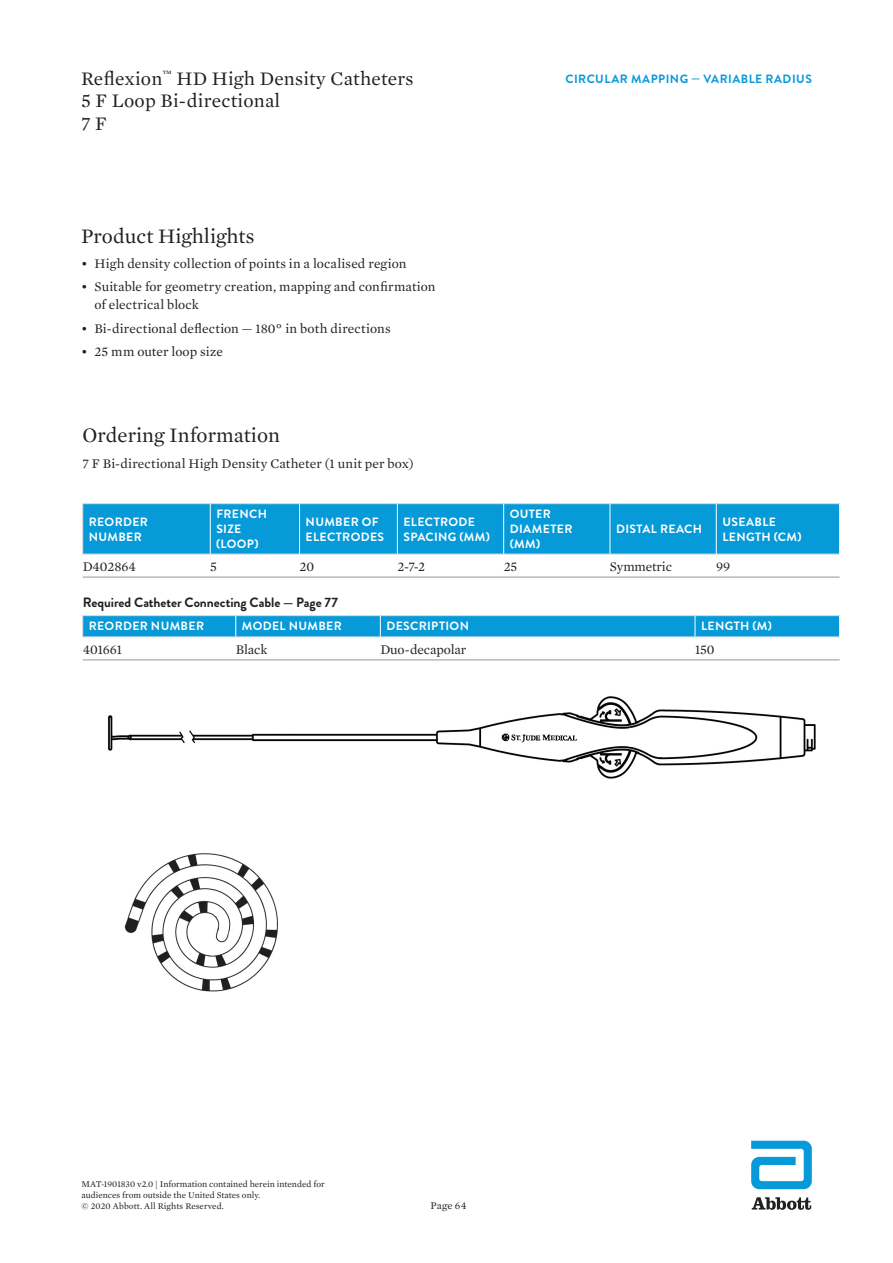
<style>
.page{position:relative;width:893px;height:1263px;background:#fff}
.page>*{position:absolute;margin:0;border:0;box-sizing:border-box;transform-origin:0 0}
.t1{font:21px "Mercury Text G1";color:#231f20}
.t2{font:19.5px/22.5px "Mercury Text G1";letter-spacing:.01em;color:#231f20}
.t3{font:13.5px/18px "Mercury Text G1";color:#231f20}
.t4{font:700 13.5px "Brandon Grotesque";color:#231f20}
.t5{font:700 12px/15px "Brandon Grotesque";letter-spacing:.03em;color:#fff}
.t6{font:700 12px "Brandon Grotesque";letter-spacing:.04em;color:#069ad9}
.t7{font:10.5px "Mercury Text G1";letter-spacing:.025em;color:#231f20}
.t8{font:9px/10.8px "Mercury Text G1";color:#231f20}
</style>
<div class="page">
<svg style="left:751px;top:1141px;width:61px;height:48px"></svg>
<svg style="left:752px;top:1197px;width:59px;height:13px"></svg>
<img style="left:108px;top:696px;width:708px;height:83px">
<img style="left:124px;top:853px;width:154px;height:139px">
<div style="left:83px;top:504px;width:756px;height:50px;background:#069ad9"></div>
<hr style="left:210px;top:504px;width:1px;height:50px;background:#fff">
<hr style="left:299px;top:504px;width:1px;height:50px;background:#fff">
<hr style="left:397px;top:504px;width:1px;height:50px;background:#fff">
<hr style="left:503px;top:504px;width:1px;height:50px;background:#fff">
<hr style="left:610px;top:504px;width:1px;height:50px;background:#fff">
<hr style="left:716px;top:504px;width:1px;height:50px;background:#fff">
<hr style="left:82px;top:503px;width:128px;height:1px;background:#dcdddf">
<hr style="left:82px;top:504px;width:1px;height:50px;background:#dcdddf">
<hr style="left:210px;top:503px;width:90px;height:1px;background:#dcdddf">
<hr style="left:300px;top:503px;width:97px;height:1px;background:#dcdddf">
<hr style="left:397px;top:503px;width:107px;height:1px;background:#dcdddf">
<hr style="left:504px;top:503px;width:106px;height:1px;background:#dcdddf">
<hr style="left:610px;top:503px;width:106px;height:1px;background:#dcdddf">
<hr style="left:716px;top:503px;width:124px;height:1px;background:#dcdddf">
<hr style="left:82px;top:554px;width:128px;height:1px;background:#dcdddf">
<hr style="left:210px;top:554px;width:90px;height:1px;background:#dcdddf">
<hr style="left:300px;top:554px;width:97px;height:1px;background:#dcdddf">
<hr style="left:397px;top:554px;width:107px;height:1px;background:#dcdddf">
<hr style="left:504px;top:554px;width:106px;height:1px;background:#dcdddf">
<hr style="left:610px;top:554px;width:106px;height:1px;background:#dcdddf">
<hr style="left:716px;top:554px;width:124px;height:1px;background:#dcdddf">
<hr style="left:83px;top:577px;width:127px;height:1px;background:#939598">
<hr style="left:210px;top:577px;width:90px;height:1px;background:#939598">
<hr style="left:300px;top:577px;width:97px;height:1px;background:#939598">
<hr style="left:397px;top:577px;width:107px;height:1px;background:#939598">
<hr style="left:504px;top:577px;width:106px;height:1px;background:#939598">
<hr style="left:610px;top:577px;width:106px;height:1px;background:#939598">
<hr style="left:716px;top:577px;width:124px;height:1px;background:#939598">
<hr style="left:83px;top:660px;width:153px;height:1px;background:#939598">
<hr style="left:236px;top:660px;width:144px;height:1px;background:#939598">
<hr style="left:380px;top:660px;width:315px;height:1px;background:#939598">
<hr style="left:695px;top:660px;width:145px;height:1px;background:#939598">
<hr style="left:82px;top:615px;width:154px;height:1px;background:#dcdddf">
<hr style="left:236px;top:615px;width:144px;height:1px;background:#dcdddf">
<hr style="left:380px;top:615px;width:315px;height:1px;background:#dcdddf">
<hr style="left:695px;top:615px;width:145px;height:1px;background:#dcdddf">
<hr style="left:82px;top:637px;width:154px;height:1px;background:#dcdddf">
<hr style="left:236px;top:637px;width:144px;height:1px;background:#dcdddf">
<hr style="left:380px;top:637px;width:315px;height:1px;background:#dcdddf">
<hr style="left:695px;top:637px;width:145px;height:1px;background:#dcdddf">
<svg style="left:82px;top:616px;width:758px;height:21px;background:#0f9dd9"></svg>
<h2 class="t2" style="left:81px;top:66px;width:334px">Reflexion<sup>™</sup> HD High Density Catheters</h2>
<p class="t6" style="left:565px;top:71px;width:248px">CIRCULAR MAPPING — VARIABLE RADIUS</p>
<h2 class="t2" style="left:81px;top:88px;width:201px">5 F Loop Bi-directional<br>7 F</h2>
<h1 class="t1" style="left:81px;top:221px;width:175px">Product Highlights</h1>
<p class="t3" style="left:81px;top:254px;width:327px">• High density collection of points in a localised region</p>
<p class="t3" style="left:94px;top:277px;width:342px;text-indent:-14px">• Suitable for geometry creation, mapping and confirmation of electrical block</p>
<p class="t3" style="left:81px;top:319px;width:311px">• Bi-directional deflection — 180° in both directions</p>
<p class="t3" style="left:81px;top:342px;width:144px">• 25 mm outer loop size</p>
<h1 class="t1" style="left:82px;top:420px;width:199px">Ordering Information</h1>
<p class="t3" style="left:82px;top:454px;width:333px">7 F Bi-directional High Density Catheter (1 unit per box)</p>
<p class="t5" style="left:89px;top:514px;width:61px">REORDER<br>NUMBER</p>
<p class="t5" style="left:216px;top:507px;width:52px">FRENCH<br>SIZE (LOOP)</p>
<p class="t5" style="left:306px;top:514px;width:80px">NUMBER OF<br>ELECTRODES</p>
<p class="t5" style="left:403px;top:514px;width:88px">ELECTRODE<br>SPACING (MM)</p>
<p class="t5" style="left:510px;top:507px;width:64px">OUTER<br>DIAMETER (MM)</p>
<p class="t5" style="left:616px;top:522px;width:88px">DISTAL REACH</p>
<p class="t5" style="left:722px;top:514px;width:81px">USEABLE<br>LENGTH (CM)</p>
<p class="t3" style="left:83px;top:557px;width:55px">D402864</p>
<p class="t3" style="left:210px;top:557px;width:8px">5</p>
<p class="t3" style="left:300px;top:557px;width:16px">20</p>
<p class="t3" style="left:397px;top:557px;width:29px">2-7-2</p>
<p class="t3" style="left:504px;top:557px;width:15px">25</p>
<p class="t3" style="left:610px;top:557px;width:64px">Symmetric</p>
<p class="t3" style="left:716px;top:557px;width:16px">99</p>
<p class="t4" style="left:83px;top:593px;width:257px">Required Catheter Connecting Cable — Page 77</p>
<p class="t5" style="left:89px;top:619px;width:117px">REORDER NUMBER</p>
<p class="t5" style="left:242px;top:619px;width:101px">MODEL NUMBER</p>
<p class="t5" style="left:386px;top:619px;width:84px">DESCRIPTION</p>
<p class="t5" style="left:701px;top:619px;width:72px">LENGTH (M)</p>
<p class="t3" style="left:83px;top:640px;width:41px">401661</p>
<p class="t3" style="left:236px;top:640px;width:33px">Black</p>
<p class="t3" style="left:380px;top:640px;width:87px">Duo-decapolar</p>
<p class="t3" style="left:695px;top:640px;width:21px">150</p>
<p class="t8" style="left:82px;top:1178px;width:245px">MAT-1901830 v2.0 | Information contained herein intended for audiences from outside the United States only.<br>© 2020 Abbott. All Rights Reserved.</p>
<p class="t7" style="left:430px;top:1198px;width:38px">Page 64</p>
</div>
